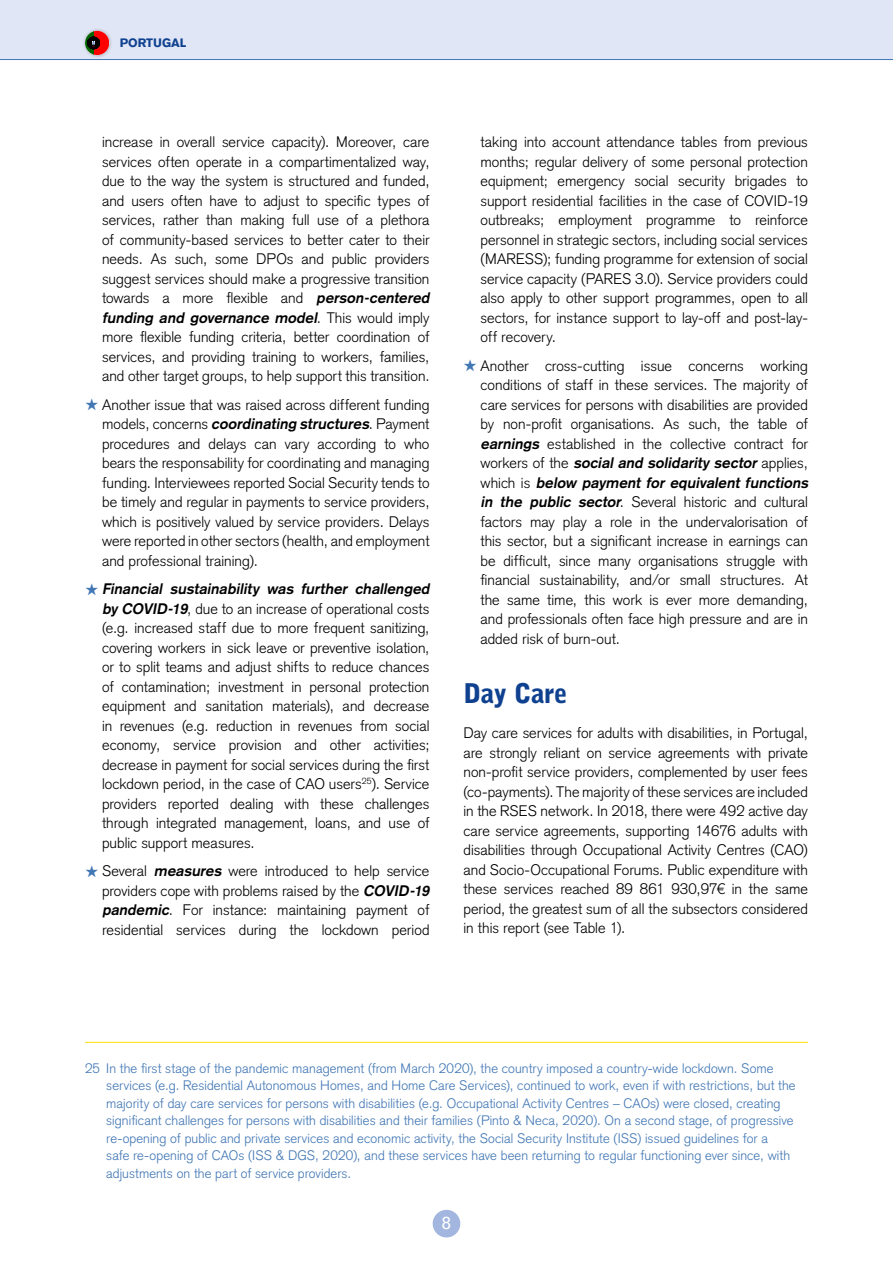
<style>
.page{position:relative;width:893px;height:1263px;background:#fff}
.page>*{position:absolute;margin:0;border:0;box-sizing:border-box;transform-origin:0 0}
.t1{font:900 27px "Bell Gothic";letter-spacing:-.02em;color:#0f4190}
.t2{font:700 16.5px "Bell Gothic";color:#fff}
.body_txt{font:300 15px/19.5px "Basic Commercial LT";letter-spacing:.005em;color:#000}
.footnotes{font:300 13.5px/17.5px "Basic Commercial LT";letter-spacing:.01em;color:#4277b5}
.t3{font:900 12px "Basic Commercial LT Com";color:#0f4190}
.s1{font-weight:700;font-style:italic}
.s2{color:#4277b5}
</style>
<div class="page">
<div style="left:0;top:0;width:893px;height:60px;background:#e1e6f6"></div>
<div style="left:433px;top:1210px;width:27px;height:27px;background:#a3b6df;border-radius:50%"></div>
<div style="left:81px;top:27px;width:32px;height:32px;background:#000;opacity:.25"></div>
<svg style="left:94px;top:31px;width:15px;height:24px"></svg>
<svg style="left:85px;top:31px;width:9px;height:24px"></svg>
<svg style="left:87px;top:37px;width:13px;height:13px"></svg>
<hr style="left:0;top:59px;width:893px;height:1px;background:#4277b5">
<hr style="left:85px;top:1042px;width:723px;height:1px;background:#ffe000">
<p class="t3" style="left:120px;top:35px;width:68px">PORTUGAL</p>
<p class="body_txt" style="left:102px;top:132px;width:332px">increase in overall service capacity). Moreover, care services often operate in a compartimentalized way, due to the way the system is structured and funded, and users often have to adjust to specific types of services, rather than making full use of a plethora of community-based services to better cater to their needs. As such, some DPOs and public providers suggest services should make a progressive transition towards a more flexible and <span class="s1">person-centered funding and governance model</span>. T h i s w o u l d i m p l y more flexible funding criteria, better coordination of services, and providing training to workers, families, and other target groups, to help support this transition.</p>
<p class="body_txt" style="left:102px;top:395px;width:329px;text-align:justify;text-indent:-17px"><span class="s2">★</span> Another issue that was raised across different funding m o d e l s , c o n c e r n s <span class="s1">coordinating structures</span>. P ay m e n t procedures and delays can vary according to who bears the responsability for coordinating and managing funding. Interviewees reported Social Security tends to be timely and regular in payments to service providers, which is positively valued by service providers. Delays were reported in other sectors (health, and employment and professional training).</p>
<p class="body_txt" style="left:102px;top:579px;width:332px;text-indent:-17px"><span class="s2">★</span> <span class="s1">Financial sustainability was further challenged by COVID-19</span>, due to an increase of operational costs (e.g. increased staff due to more frequent sanitizing, covering workers in sick leave or preventive isolation, or to split teams and adjust shifts to reduce chances of contamination; investment in personal protection equipment and sanitation materials), and decrease in revenues (e.g. reduction in revenues from social economy, service provision and other activities; decrease in payment for social services during the first lockdown period, in the case of CAO users<sup>25</sup>). Service providers reported dealing with these challenges through integrated management, loans, and use of public support measures.</p>
<p class="body_txt" style="left:102px;top:861px;width:332px;text-indent:-17px"><span class="s2">★</span> Several <span class="s1">measures</span> were introduced to help service providers cope with problems raised by the <span class="s1">COVID-19 pandemic</span>. For instance: maintaining payment of residential services during the lockdown period</p>
<p class="body_txt" style="left:480px;top:132px;width:329px;text-align:justify">taking into account attendance tables from previous months; regular delivery of some personal protection equipment; emergency social security brigades to support residential facilities in the case of COVID-19 outbreaks; employment programme to reinforce personnel in strategic sectors, including social services (MARESS); funding programme for extension of social service capacity (PARES 3.0). Service providers could also apply to other support programmes, open to all sectors, for instance support to lay-off and post-lay&shy;off recovery.</p>
<p class="body_txt" style="left:480px;top:356px;width:332px;text-indent:-17px"><span class="s2">★</span> Another cross-cutting issue concerns working conditions of staff in these services. The majority of care services for persons with disabilities are provided by non-profit organisations. As such, the table of <span class="s1">earnings</span> established in the collective contract for wo r ke rs of t h e <span class="s1">social and solidarity sector</span> a p p l i e s , w h i c h i s <span class="s1">below payment for equivalent functions in the public sector</span>. Several historic and cultural factors may play a role in the undervalorisation of this sector, but a significant increase in earnings can be difficult, since many organisations struggle with financial sustainability, and/or small structures. At the same time, this work is ever more demanding, and professionals often face high pressure and are in added risk of burn-out.</p>
<h2 class="t1" style="left:463px;top:677px;width:106px">Day Care</h2>
<p class="body_txt" style="left:463px;top:723px;width:346px;text-align:justify">Day care services for adults with disabilities, in Portugal, are strongly reliant on service agreements with private non-profit service providers, complemented by user fees (co-payments). The majority of these services are included in the RSES network. In 2018, there were 492 active day care service agreements, supporting 14676 adults with disabilities through Occupational Activity Centres (CAO) and Socio-Occupational Forums. Public expenditure with these services reached 89 861 930,97€ in the same period, the greatest sum of all the subsectors considered in this report (see Table 1).</p>
<p class="footnotes" style="left:106px;top:1059px;width:691px;text-indent:-21px">25 In the first stage of the pandemic management (from March 2020), the country imposed a country-wide lockdown. Some services (e.g. Residential Autonomous Homes, and Home Care Services), continued to work, even if with restrictions, but the majority of day care services for persons with disabilities (e.g. Occupational Activity Centres – CAOs) were closed, creating significant challenges for persons with disabilities and their families (Pinto &amp; Neca, 2020). On a second stage, of progressive re-opening of public and private services and economic activity, the Social Security Institute (ISS) issued guidelines for a<br>safe re-opening of CAOs (ISS &amp; DGS, 2020), and these services have been returning to regular functioning ever since, with adjustments on the part of service providers.</p>
<p class="t2" style="left:442px;top:1213px;width:11px">8</p>
</div>
